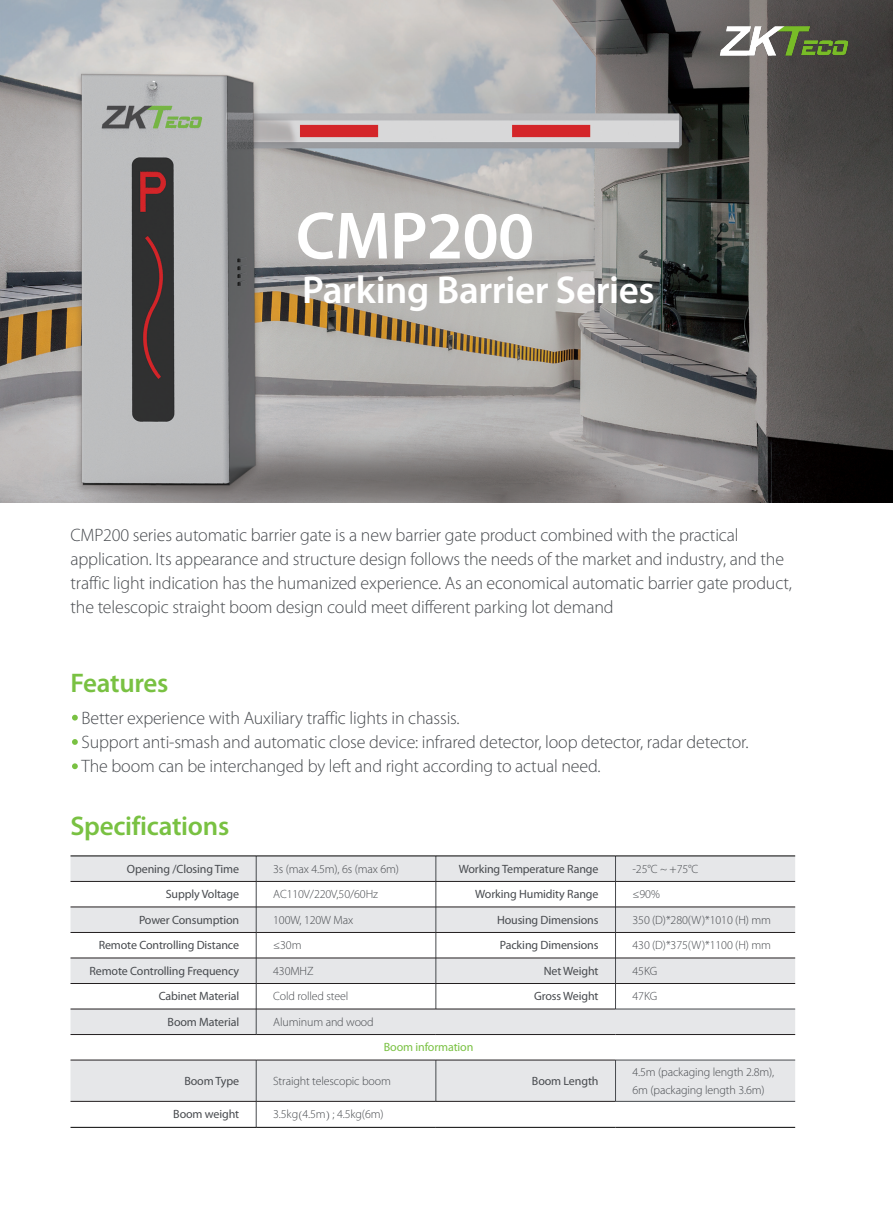
<style>
.page{position:relative;width:893px;height:1212px;background:#fff}
.page>*{position:absolute;margin:0;border:0;box-sizing:border-box;transform-origin:0 0}
.Features_Headline{font:600 67.5px "Myriad Pro";letter-spacing:-.01em;color:#fff}
.Features_Headline-2{font:600 39px "Myriad Pro";letter-spacing:-.01em;color:#fff}
.headlines_SPEC{font:600 27px "Myriad Pro";letter-spacing:-.01em;color:#79c142}
.Features_Headline-3{font:300 18px "Myriad Pro";letter-spacing:-.01em;color:#474a4e}
.Features_Headline-4{font:300 12px "Myriad Pro";letter-spacing:-.01em;color:#474a4e}
.Features_Headline-5{font:12px "Myriad Pro";letter-spacing:-.01em;color:#474a4e}
.Features_Headline-6{font:12px "Myriad Pro";letter-spacing:-.01em;color:#79c142}
.s1{font-family:"Adobe Song Std"}
</style>
<div class="page">
<img style="left:0;top:0;width:893px;height:502px">
<svg style="left:71px;top:857px;width:724px;height:244px;fill:#e6e7e9"></svg>
<svg style="left:256px;top:857px;width:1px;height:177px"></svg>
<hr style="left:256px;top:1060px;width:1px;height:41px;background:#474a4e">
<svg style="left:256px;top:1102px;width:1px;height:25px"></svg>
<svg style="left:436px;top:857px;width:1px;height:152px"></svg>
<hr style="left:436px;top:1060px;width:1px;height:41px;background:#474a4e">
<svg style="left:615px;top:857px;width:1px;height:152px"></svg>
<hr style="left:615px;top:1009px;width:180px;height:1px;background:#474a4e">
<hr style="left:615px;top:1060px;width:180px;height:1px;background:#474a4e">
<hr style="left:615px;top:1060px;width:1px;height:41px;background:#474a4e">
<hr style="left:615px;top:1101px;width:180px;height:1px;background:#474a4e">
<hr style="left:71px;top:881px;width:185px;height:1px;background:#231f20">
<hr style="left:256px;top:881px;width:180px;height:1px;background:#231f20">
<hr style="left:436px;top:881px;width:179px;height:1px;background:#231f20">
<hr style="left:615px;top:881px;width:180px;height:1px;background:#231f20">
<hr style="left:71px;top:907px;width:185px;height:1px;background:#231f20">
<hr style="left:256px;top:907px;width:180px;height:1px;background:#231f20">
<hr style="left:436px;top:907px;width:179px;height:1px;background:#231f20">
<hr style="left:615px;top:907px;width:180px;height:1px;background:#231f20">
<hr style="left:71px;top:932px;width:185px;height:1px;background:#231f20">
<hr style="left:256px;top:932px;width:180px;height:1px;background:#231f20">
<hr style="left:436px;top:932px;width:179px;height:1px;background:#231f20">
<hr style="left:615px;top:932px;width:180px;height:1px;background:#231f20">
<hr style="left:71px;top:958px;width:185px;height:1px;background:#231f20">
<hr style="left:256px;top:958px;width:180px;height:1px;background:#231f20">
<hr style="left:436px;top:958px;width:179px;height:1px;background:#231f20">
<hr style="left:615px;top:958px;width:180px;height:1px;background:#231f20">
<hr style="left:71px;top:983px;width:185px;height:1px;background:#231f20">
<hr style="left:256px;top:983px;width:180px;height:1px;background:#231f20">
<hr style="left:436px;top:983px;width:179px;height:1px;background:#231f20">
<hr style="left:615px;top:983px;width:180px;height:1px;background:#231f20">
<hr style="left:71px;top:1009px;width:185px;height:1px;background:#231f20">
<hr style="left:256px;top:1009px;width:180px;height:1px;background:#231f20">
<hr style="left:436px;top:1009px;width:179px;height:1px;background:#231f20">
<hr style="left:71px;top:1034px;width:185px;height:1px;background:#231f20">
<hr style="left:256px;top:1034px;width:180px;height:1px;background:#231f20">
<hr style="left:436px;top:1034px;width:179px;height:1px;background:#231f20">
<hr style="left:615px;top:1034px;width:180px;height:1px;background:#231f20">
<hr style="left:71px;top:1060px;width:185px;height:1px;background:#231f20">
<hr style="left:256px;top:1060px;width:180px;height:1px;background:#231f20">
<hr style="left:436px;top:1060px;width:179px;height:1px;background:#231f20">
<hr style="left:71px;top:1101px;width:185px;height:1px;background:#231f20">
<hr style="left:256px;top:1101px;width:180px;height:1px;background:#231f20">
<hr style="left:436px;top:1101px;width:179px;height:1px;background:#231f20">
<hr style="left:71px;top:856px;width:185px;height:1px;background:#030303">
<hr style="left:256px;top:856px;width:180px;height:1px;background:#030303">
<hr style="left:436px;top:856px;width:179px;height:1px;background:#030303">
<hr style="left:615px;top:856px;width:180px;height:1px;background:#030303">
<hr style="left:71px;top:1127px;width:185px;height:1px;background:#030303">
<hr style="left:256px;top:1127px;width:180px;height:1px;background:#030303">
<hr style="left:436px;top:1127px;width:179px;height:1px;background:#030303">
<hr style="left:615px;top:1127px;width:180px;height:1px;background:#030303">
<svg style="left:72px;top:715px;width:6px;height:5px"></svg>
<svg style="left:72px;top:739px;width:6px;height:6px"></svg>
<svg style="left:72px;top:763px;width:6px;height:6px"></svg>
<img style="left:714px;top:17px;width:141px;height:50px">
<div style="left:323px;top:128px;width:34px;height:7px;background:#d42529"></div>
<div style="left:533px;top:128px;width:34px;height:7px;background:#d42529"></div>
<p class="Features_Headline" style="left:296px;top:193px;width:240px">CMP200</p>
<p class="Features_Headline-2" style="left:302px;top:265px;width:354px">Parking Barrier Series</p>
<p class="Features_Headline-3" style="left:71px;top:524px;width:670px">CMP200 series automatic barrier gate is a new barrier gate product combined with the practical</p>
<p class="Features_Headline-3" style="left:71px;top:548px;width:715px">application. Its appearance and structure design follows the needs of the market and industry, and the</p>
<p class="Features_Headline-3" style="left:71px;top:572px;width:723px">traffic light indication has the humanized experience. As an economical automatic barrier gate product,</p>
<p class="Features_Headline-3" style="left:71px;top:596px;width:545px">the telescopic straight boom design could meet different parking lot demand</p>
<p class="headlines_SPEC" style="left:71px;top:665px;width:99px">Features</p>
<p class="Features_Headline-3" style="left:82px;top:707px;width:380px">Better experience with Auxiliary traffic lights in chassis.</p>
<p class="Features_Headline-3" style="left:82px;top:731px;width:669px">Support anti-smash and automatic close device: infrared detector, loop detector, radar detector.</p>
<p class="Features_Headline-3" style="left:82px;top:755px;width:520px">The boom can be interchanged by left and right according to actual need.</p>
<p class="headlines_SPEC" style="left:71px;top:809px;width:160px">Specifications</p>
<p class="Features_Headline-5" style="left:127px;top:861px;width:114px">Opening /Closing Time</p>
<p class="Features_Headline-4" style="left:273px;top:861px;width:127px">3s (max 4.5m), 6s (max 6m)</p>
<p class="Features_Headline-5" style="left:459px;top:861px;width:141px">Working Temperature Range</p>
<p class="Features_Headline-4" style="left:632px;top:861px;width:67px">-25°C ~ +75°C</p>
<p class="Features_Headline-5" style="left:166px;top:887px;width:75px">Supply Voltage</p>
<p class="Features_Headline-4" style="left:273px;top:887px;width:106px">AC110V/220V,50/60Hz</p>
<p class="Features_Headline-5" style="left:475px;top:887px;width:125px">Working Humidity Range</p>
<p class="Features_Headline-4" style="left:632px;top:887px;width:29px">≤90%</p>
<p class="Features_Headline-5" style="left:139px;top:912px;width:102px">Power Consumption</p>
<p class="Features_Headline-4" style="left:273px;top:912px;width:82px">100W, 120W Max</p>
<p class="Features_Headline-5" style="left:497px;top:912px;width:103px">Housing Dimensions</p>
<p class="Features_Headline-4" style="left:632px;top:912px;width:140px">350 (D)*280(W)*1010 (H) mm</p>
<p class="Features_Headline-5" style="left:99px;top:938px;width:142px">Remote Controlling Distance</p>
<p class="Features_Headline-4" style="left:273px;top:938px;width:30px">≤30m</p>
<p class="Features_Headline-5" style="left:500px;top:938px;width:100px">Packing Dimensions</p>
<p class="Features_Headline-4" style="left:632px;top:938px;width:140px">430 (D)*375(W)*1100 (H) mm</p>
<p class="Features_Headline-5" style="left:89px;top:963px;width:151px">Remote Controlling Frequency</p>
<p class="Features_Headline-4" style="left:273px;top:963px;width:42px">430MHZ</p>
<p class="Features_Headline-5" style="left:544px;top:963px;width:56px">Net Weight</p>
<p class="Features_Headline-4" style="left:632px;top:963px;width:26px">45KG</p>
<p class="Features_Headline-5" style="left:159px;top:989px;width:82px">Cabinet Material</p>
<p class="Features_Headline-4" style="left:273px;top:989px;width:77px">Cold rolled steel</p>
<p class="Features_Headline-5" style="left:534px;top:989px;width:66px">Gross Weight</p>
<p class="Features_Headline-4" style="left:632px;top:989px;width:26px">47KG</p>
<p class="Features_Headline-5" style="left:168px;top:1014px;width:73px">Boom Material</p>
<p class="Features_Headline-4" style="left:273px;top:1014px;width:102px">Aluminum and wood</p>
<p class="Features_Headline-6" style="left:384px;top:1040px;width:91px">Boom information</p>
<p class="Features_Headline-5" style="left:184px;top:1073px;width:56px">Boom Type</p>
<p class="Features_Headline-4" style="left:273px;top:1073px;width:119px">Straight telescopic boom</p>
<p class="Features_Headline-5" style="left:532px;top:1073px;width:68px">Boom Length</p>
<p class="Features_Headline-4" style="left:632px;top:1064px;width:143px">4.5m (packaging length 2.8m),</p>
<p class="Features_Headline-4" style="left:632px;top:1082px;width:134px">6m (packaging length 3.6m)</p>
<p class="Features_Headline-5" style="left:173px;top:1107px;width:67px">Boom weight</p>
<p class="Features_Headline-4" style="left:273px;top:1107px;width:112px">3.5kg<span class="s1">(</span>4.5m<span class="s1">)</span> ; 4.5kg(6m)</p>
</div>
